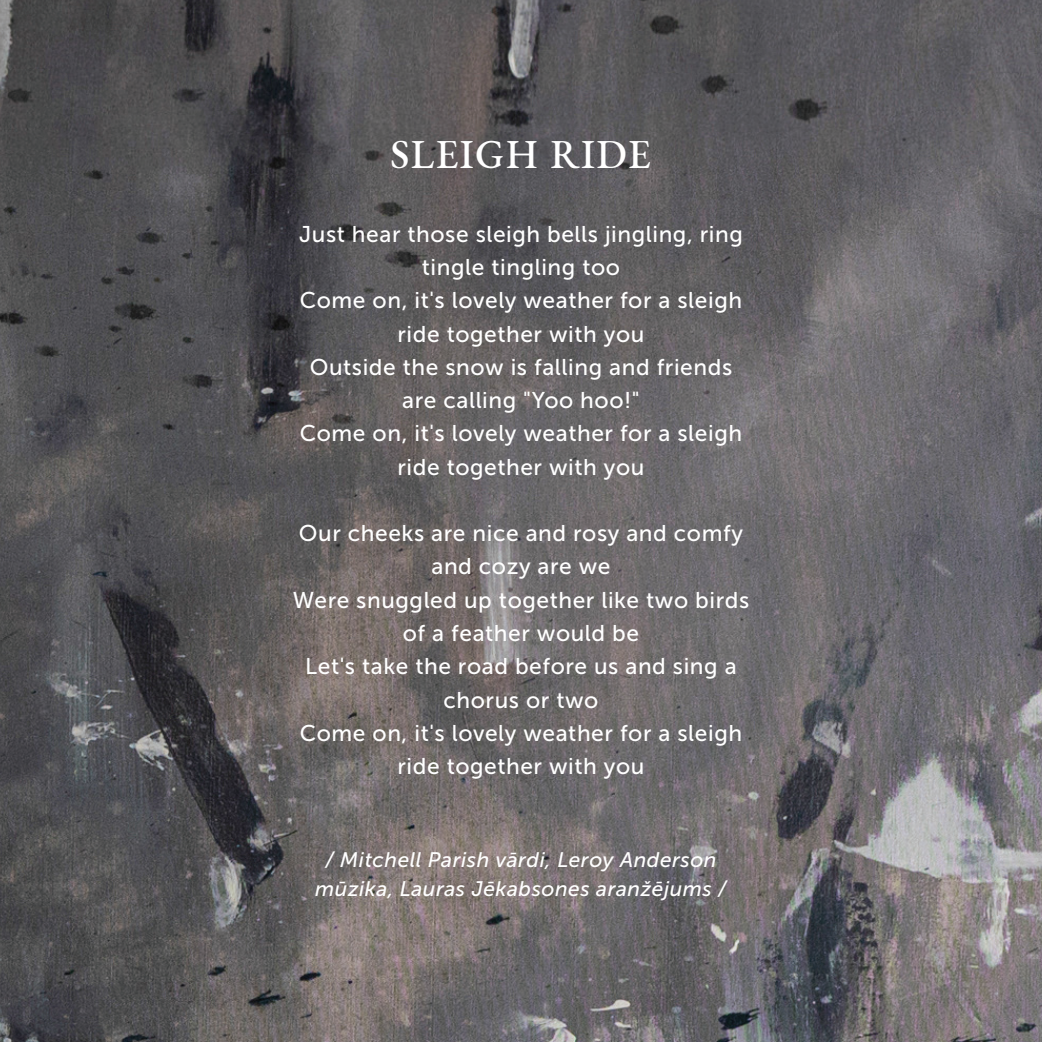
<style>
.page{position:relative;width:1042px;height:1042px;background:#fff}
.page>*{position:absolute;margin:0;border:0;box-sizing:border-box;transform-origin:0 0}
.t1{font:500 40.07px "EB Garamond";letter-spacing:.035em;color:#fff}
.t2{font:22.75px/33.2px "Museo Sans 500";letter-spacing:.025em;color:#fff;text-align:center}
.t3{font:italic 21px/29.8px "Museo Sans 500";letter-spacing:.025em;color:#fff;text-align:center}
</style>
<div class="page">
<img style="left:0;top:0;width:1042px;height:1042px">
<h1 class="t1" style="left:390px;top:129px;width:262px">SLEIGH RIDE</h1>
<p class="t2" style="left:299px;top:217px;width:445px">Just hear those sleigh bells jingling, ring tingle tingling too<br>Come on, it's lovely weather for a sleigh ride together with you<br>Outside the snow is falling and friends are calling "Yoo hoo!"<br>Come on, it's lovely weather for a sleigh ride together with you</p>
<p class="t2" style="left:293px;top:517px;width:458px">Our cheeks are nice and rosy and comfy and cozy are we<br>Were snuggled up together like two birds of a feather would be<br>Let's take the road before us and sing a chorus or two<br>Come on, it's lovely weather for a sleigh ride together with you</p>
<p class="t3" style="left:315px;top:844px;width:413px">/ Mitchell Parish vārdi, Leroy Anderson mūzika, Lauras Jēkabsones aranžējums /</p>
</div>
